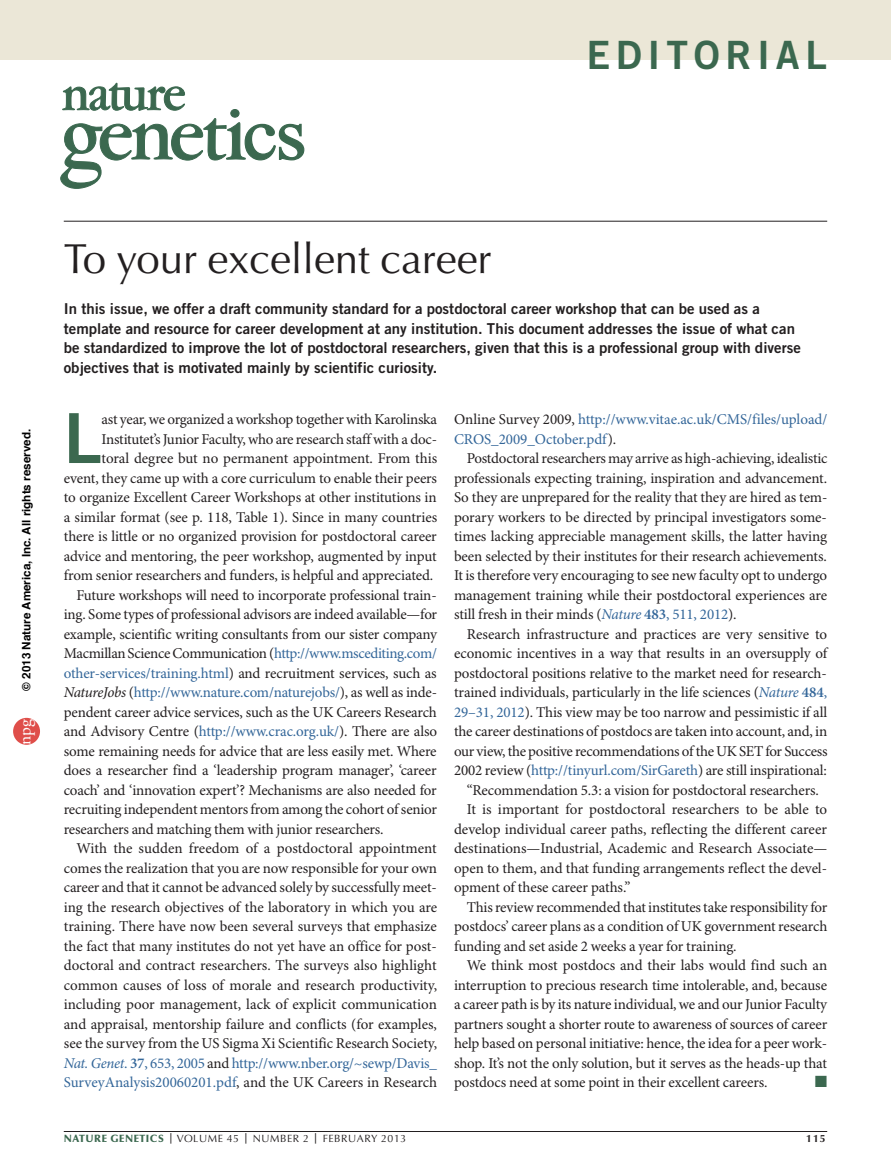
<style>
.page{position:relative;width:891px;height:1175px;background:#fff}
.page>*{position:absolute;margin:0;border:0;box-sizing:border-box;transform-origin:0 0}
.t1{font:69px "Trade Gothic LT Std Bd 2";color:#3b684f}
.t2{font:42px "Optima LT Std";letter-spacing:-.005em;color:#231f20}
.t3{font:39px "Trade Gothic LT Std Bd 2";letter-spacing:.145em;color:#3b684f}
.t4{font:17.4px "Adobe Garamond Pro";color:#fff}
.t5{font:15px/19.5px "Minion Pro";letter-spacing:-.01em;color:#231f20;text-align:justify}
.t6{font:15px/19.5px "Trade Gothic LT Std Bd 2";color:#231f20}
.t7{font:15px/19.5px "Minion Pro";letter-spacing:-.005em;color:#369}
.t8{font:15px "European Pi Std 3";color:#3b684f}
.t9{font:700 11.7px "Helvetica";color:#000}
.t10{font:10.5px "Optima LT Std";letter-spacing:.05em;color:#231f20}
.t11{font:700 10.5px "Optima LT Std";color:#231f20}
.s1{color:#231f20}
.s2{font-style:italic;color:#369}
.s3{font-weight:600;color:#369}
.s4{color:#369}
.s5{font-style:italic;color:#231f20}
.s6{font-style:italic}
.s7{font-weight:600}
.s8{font-weight:900;color:#3b684f}
.s9{font-weight:700}
</style>
<div class="page">
<div style="left:0;top:0;width:891px;height:60px;background:#ebe7d7"></div>
<hr style="left:64px;top:1131px;width:763px;height:1px;background:#231f20">
<svg style="left:60px;top:82px;width:245px;height:107px"></svg>
<hr style="left:64px;top:221px;width:763px;height:1px;background:#231f20">
<div style="left:13px;top:718px;width:27px;height:26px;background:#df4e4a;border-radius:50%"></div>
<h3 class="t3" style="left:586px;top:30px;width:242px">Editorial</h3>
<p class="t9" style="left:17px;top:690px;width:263px;rotate:-90deg">© 2013 Nature America, Inc. All rights reserved.</p>
<p class="t4" style="left:14px;top:744px;width:28px;rotate:-90deg">npg</p>
<h2 class="t2" style="left:64px;top:235px;width:429px">To your excellent career</h2>
<p class="t6" style="left:64px;top:299px;width:739px">I n this issue, we offer a draft community standard for a postdoctoral career workshop that can be used as a template and resource for career development at any institution. This document addresses the issue of what can be standardized to improve the lot of postdoctoral researchers, given that this is a professional group with diverse objectives that is motivated mainly by scientific curiosity.</p>
<h1 class="t1" style="left:64px;top:395px;width:33px">L</h1>
<p class="t5" style="left:102px;top:410px;width:337px">ast year, we organized a workshop together with Karolinska</p>
<p class="t7" style="left:454px;top:410px;width:375px"><span class="s1">Online Survey 2009,</span> http://www.vitae.ac.uk/CMS/files/upload/<br>CROS_2009_October.pdf<span class="s1">).</span></p>
<p class="t5" style="left:454px;top:449px;width:375px;text-indent:13px">Postdoctoral researchers may arrive as high-achieving, idealistic professionals expecting training, inspiration and advancement.<br>So they are unprepared for the reality that they are hired as tem&shy;porary workers to be directed by principal investigators some&shy;times lacking appreciable management skills, the latter having been selected by their institutes for their research achievements.<br>It is therefore very encouraging to see new faculty opt to undergo management training while their postdoctoral experiences are still fresh in their minds (<span class="s2">Nature</span> <span class="s3">483</span><span class="s4">, 511, 2012</span>).</p>
<p class="t5" style="left:467px;top:624px;width:362px">Research infrastructure and practices are very sensitive to</p>
<p class="t5" style="left:454px;top:644px;width:375px">economic incentives in a way that results in an oversupply of</p>
<p class="t5" style="left:454px;top:663px;width:374px">postdoctoral positions relative to the market need for research-</p>
<p class="t5" style="left:454px;top:683px;width:375px">trained individuals, particularly in the life sciences (<span class="s2">Nature</span> <span class="s3">484</span><span class="s4">,</span></p>
<p class="t5" style="left:454px;top:702px;width:375px"><span class="s4">29–31, 2012</span>). This view may be too narrow and pessimistic if all</p>
<p class="t5" style="left:454px;top:722px;width:375px">the career destinations of postdocs are taken into account, and, in</p>
<p class="t5" style="left:454px;top:741px;width:375px">our view, the positive recommendations of the UK SET for Success</p>
<p class="t5" style="left:454px;top:761px;width:374px">2002 review (<span class="s4">http://tinyurl.com/SirGareth</span>) are still inspirational:</p>
<p class="t5" style="left:467px;top:780px;width:354px">“Recommendation 5.3: a vision for postdoctoral researchers.</p>
<p class="t5" style="left:467px;top:800px;width:362px">It is important for postdoctoral researchers to be able to</p>
<p class="t5" style="left:454px;top:819px;width:374px">develop individual career paths, reflecting the different career</p>
<p class="t5" style="left:454px;top:839px;width:375px">destinations—Industrial, Academic and Research Associate—</p>
<p class="t5" style="left:454px;top:858px;width:375px">open to them, and that funding arrangements reflect the devel-</p>
<p class="t5" style="left:454px;top:878px;width:178px">opment of these career paths.”</p>
<p class="t5" style="left:467px;top:897px;width:362px">This review recommended that institutes take responsibility for</p>
<p class="t5" style="left:454px;top:917px;width:375px">postdocs’ career plans as a condition of UK government research</p>
<p class="t5" style="left:454px;top:936px;width:284px">funding and set aside 2 weeks a year for training.</p>
<p class="t5" style="left:467px;top:956px;width:362px">We think most postdocs and their labs would find such an</p>
<p class="t5" style="left:454px;top:975px;width:375px">interruption to precious research time intolerable, and, because</p>
<p class="t5" style="left:454px;top:995px;width:375px">a career path is by its nature individual, we and our Junior Faculty</p>
<p class="t5" style="left:454px;top:1014px;width:375px">partners sought a shorter route to awareness of sources of career</p>
<p class="t5" style="left:454px;top:1034px;width:375px">help based on personal initiative: hence, the idea for a peer work-</p>
<p class="t5" style="left:454px;top:1053px;width:374px">shop. It’s not the only solution, but it serves as the heads-up that</p>
<p class="t5" style="left:454px;top:1073px;width:315px">postdocs need at some point in their excellent careers.</p>
<p class="t8" style="left:815px;top:1072px;width:14px">■</p>
<p class="t5" style="left:102px;top:429px;width:337px">Institutet’s Junior Faculty, who are research staff with a doc-</p>
<p class="t5" style="left:102px;top:449px;width:337px">toral degree but no permanent appointment. From this</p>
<p class="t5" style="left:64px;top:468px;width:375px">event, they came up with a core curriculum to enable their peers</p>
<p class="t5" style="left:64px;top:488px;width:374px">to organize Excellent Career Workshops at other institutions in</p>
<p class="t5" style="left:64px;top:507px;width:375px">a similar format (see p. 118, Table 1). Since in many countries</p>
<p class="t5" style="left:64px;top:527px;width:375px">there is little or no organized provision for postdoctoral career</p>
<p class="t5" style="left:64px;top:546px;width:374px">advice and mentoring, the peer workshop, augmented by input</p>
<p class="t5" style="left:64px;top:566px;width:371px">from senior researchers and funders, is helpful and appreciated.</p>
<p class="t5" style="left:77px;top:585px;width:362px">Future workshops will need to incorporate professional train-</p>
<p class="t5" style="left:64px;top:605px;width:375px">ing. Some types of professional advisors are indeed available—for</p>
<p class="t5" style="left:64px;top:624px;width:375px">example, scientific writing consultants from our sister company</p>
<p class="t5" style="left:64px;top:644px;width:375px">Macmillan Science Communication (<span class="s4">http://www.mscediting.com/</span></p>
<p class="t5" style="left:64px;top:663px;width:374px"><span class="s4">other-services/training.html</span>) and recruitment services, such as</p>
<p class="t7" style="left:64px;top:683px;width:375px"><span class="s5">NatureJobs</span> <span class="s1">(</span>http://www.nature.com/naturejobs/<span class="s1">), as well as inde-</span></p>
<p class="t5" style="left:64px;top:702px;width:375px">pendent career advice services, such as the UK Careers Research</p>
<p class="t5" style="left:64px;top:722px;width:375px">and Advisory Centre (<span class="s4">http://www.crac.org.uk/</span>). There are also</p>
<p class="t5" style="left:64px;top:741px;width:374px">some remaining needs for advice that are less easily met. Where</p>
<p class="t5" style="left:64px;top:761px;width:374px">does a researcher find a ‘leadership program manager’, ‘career</p>
<p class="t5" style="left:64px;top:780px;width:374px">coach’ and ‘innovation expert’? Mechanisms are also needed for</p>
<p class="t5" style="left:64px;top:800px;width:375px">recruiting independent mentors from among the cohort of senior</p>
<p class="t5" style="left:64px;top:819px;width:321px">researchers and matching them with junior researchers.</p>
<p class="t5" style="left:77px;top:839px;width:362px">With the sudden freedom of a postdoctoral appointment</p>
<p class="t5" style="left:64px;top:858px;width:375px">comes the realization that you are now responsible for your own</p>
<p class="t5" style="left:64px;top:878px;width:375px">career and that it cannot be advanced solely by successfully meet-</p>
<p class="t5" style="left:64px;top:897px;width:375px">ing the research objectives of the laboratory in which you are</p>
<p class="t5" style="left:64px;top:917px;width:375px">training. There have now been several surveys that emphasize</p>
<p class="t5" style="left:64px;top:936px;width:374px">the fact that many institutes do not yet have an office for post-</p>
<p class="t5" style="left:64px;top:956px;width:374px">doctoral and contract researchers. The surveys also highlight</p>
<p class="t5" style="left:64px;top:975px;width:375px">common causes of loss of morale and research productivity,</p>
<p class="t5" style="left:64px;top:995px;width:375px">including poor management, lack of explicit communication</p>
<p class="t5" style="left:64px;top:1014px;width:375px">and appraisal, mentorship failure and conflicts (for examples,</p>
<p class="t5" style="left:64px;top:1034px;width:375px">see the survey from the US Sigma Xi Scientific Research Society,</p>
<p class="t7" style="left:64px;top:1053px;width:375px"><span class="s6">Nat. Genet</span>. <span class="s7">37</span>, 653, 2005 <span class="s1">and</span> http://www.nber.org/~sewp/Davis_</p>
<p class="t7" style="left:64px;top:1073px;width:375px">SurveyAnalysis20060201.pdf<span class="s1">, and the UK Careers in Research</span></p>
<p class="t10" style="left:64px;top:1132px;width:344px"><span class="s8">NATURE GENETICS</span> <span class="s9">|</span> volume 45 <span class="s9">|</span> number 2 <span class="s9">|</span> february 2013</p>
<p class="t11" style="left:806px;top:1132px;width:21px">115</p>
</div>
